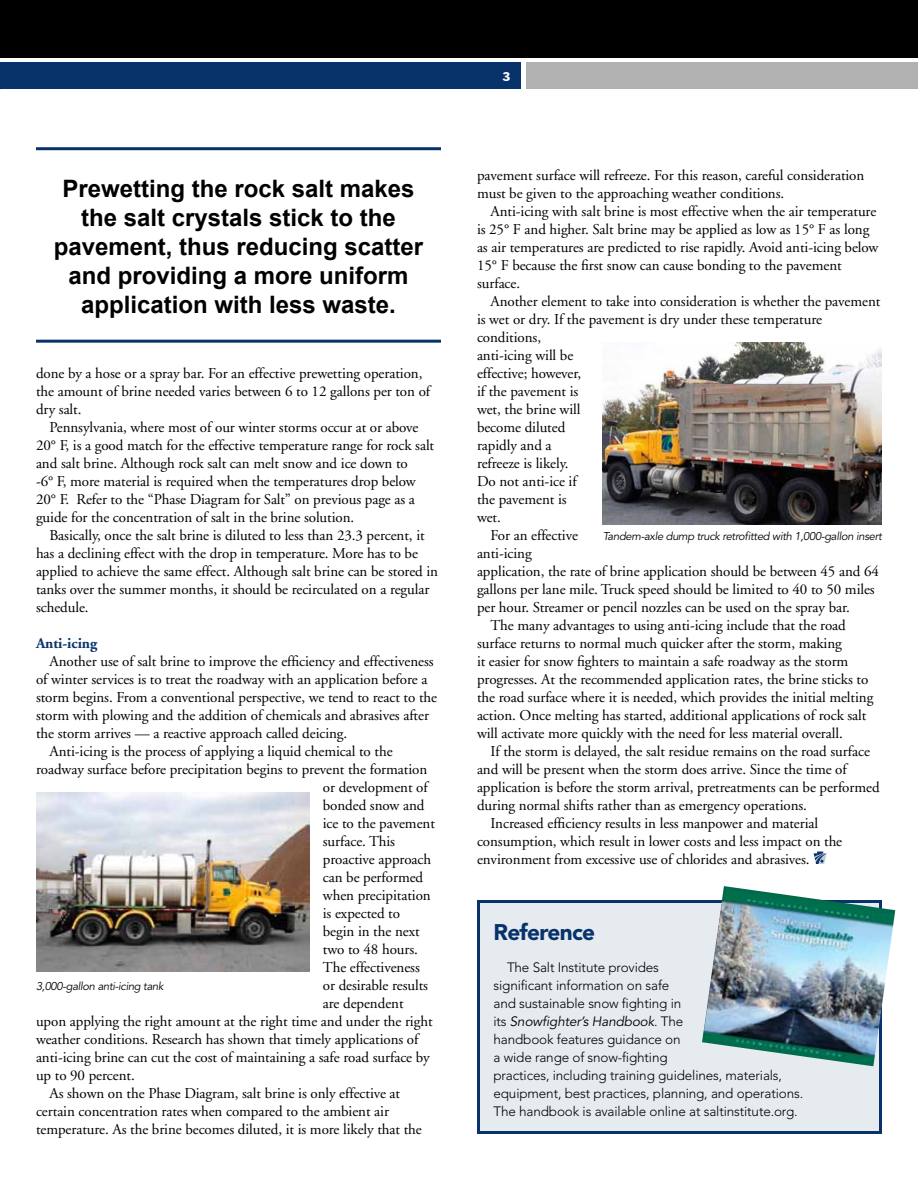
<style>
.page{position:relative;width:918px;height:1188px;background:#fff}
.page>*{position:absolute;margin:0;border:0;box-sizing:border-box;transform-origin:0 0}
.t1{font:700 24px/28.8px "Arial";color:#000;text-align:center}
.t2{font:900 22.5px "Avenir";letter-spacing:-.03em;color:#08336a}
.t3{font:15px/18px "Adobe Garamond";letter-spacing:-.005em;color:#000}
.t4{font:700 15px "Adobe Garamond";letter-spacing:-.005em;color:#08336a}
.t5{font:300 13.5px/18px "Avenir";letter-spacing:-.01em;color:#000}
.t6{font:13.5px "Franklin Gothic EF";color:#fff}
.t7{font:italic 11.25px "Avenir";letter-spacing:-.03em;color:#000}
.s1{font-weight:400;font-style:italic}
</style>
<div class="page">
<div style="left:0;top:0;width:918px;height:58px;background:#000"></div>
<div style="left:0;top:62px;width:520px;height:27px;background:#08336a"></div>
<div style="left:526px;top:62px;width:392px;height:27px;background:#b1b1b2"></div>
<img style="left:603px;top:342px;width:279px;height:182px">
<img style="left:36px;top:792px;width:273px;height:180px">
<div style="left:478px;top:902px;width:402px;height:230px;background:#e6ebf0"></div>
<div style="left:477px;top:900px;width:405px;height:234px;border:3px solid #08336a"></div>
<hr style="left:36px;top:147px;width:405px;height:3px;background:#08336a">
<hr style="left:36px;top:340px;width:405px;height:3px;background:#08336a">
<svg style="left:814px;top:852px;width:13px;height:12px"></svg>
<img style="left:702px;top:886px;width:193px;height:180px">
<h1 class="t1" style="left:54px;top:175px;width:371px">Prewetting the rock salt makes the salt crystals stick to the pavement, thus reducing scatter and providing a more uniform application with less waste.</h1>
<p class="t3" style="left:36px;top:365px;width:396px">done by a hose or a spray bar. For an effective prewetting operation, the amount of brine needed varies between 6 to 12 gallons per ton of dry salt.</p>
<p class="t3" style="left:36px;top:419px;width:400px;text-indent:14px">Pennsylvania, where most of our winter storms occur at or above 20° F, is a good match for the effective temperature range for rock salt and salt brine. Although rock salt can melt snow and ice down to<br>-6° F, more material is required when the temperatures drop below 20° F. Refer to the “Phase Diagram for Salt” on previous page as a guide for the concentration of salt in the brine solution.</p>
<p class="t3" style="left:36px;top:527px;width:404px;text-indent:14px">Basically, once the salt brine is diluted to less than 23.3 percent, it has a declining effect with the drop in temperature. More has to be applied to achieve the same effect. Although salt brine can be stored in tanks over the summer months, it should be recirculated on a regular schedule.</p>
<p class="t4" style="left:36px;top:635px;width:63px">Anti-icing</p>
<p class="t3" style="left:50px;top:653px;width:386px">Another use of salt brine to improve the efficiency and effectiveness</p>
<p class="t3" style="left:36px;top:671px;width:393px">of winter services is to treat the roadway with an application before a</p>
<p class="t3" style="left:36px;top:689px;width:403px">storm begins. From a conventional perspective, we tend to react to the</p>
<p class="t3" style="left:36px;top:707px;width:395px">storm with plowing and the addition of chemicals and abrasives after</p>
<p class="t3" style="left:36px;top:725px;width:313px">the storm arrives — a reactive approach called deicing.</p>
<p class="t3" style="left:50px;top:743px;width:345px">Anti-icing is the process of applying a liquid chemical to the</p>
<p class="t3" style="left:36px;top:761px;width:393px">roadway surface before precipitation begins to prevent the formation</p>
<p class="t3" style="left:323px;top:779px;width:106px">or development of</p>
<p class="t3" style="left:323px;top:797px;width:103px">bonded snow and</p>
<p class="t3" style="left:323px;top:815px;width:114px">ice to the pavement</p>
<p class="t3" style="left:323px;top:833px;width:74px">surface. This</p>
<p class="t3" style="left:323px;top:851px;width:110px">proactive approach</p>
<p class="t3" style="left:323px;top:869px;width:102px">can be performed</p>
<p class="t3" style="left:323px;top:887px;width:109px">when precipitation</p>
<p class="t3" style="left:323px;top:905px;width:79px">is expected to</p>
<p class="t3" style="left:323px;top:923px;width:98px">begin in the next</p>
<p class="t3" style="left:323px;top:941px;width:97px">two to 48 hours.</p>
<p class="t3" style="left:323px;top:959px;width:98px">The effectiveness</p>
<p class="t3" style="left:323px;top:977px;width:107px">or desirable results</p>
<p class="t3" style="left:323px;top:995px;width:82px">are dependent</p>
<p class="t3" style="left:36px;top:1013px;width:398px">upon applying the right amount at the right time and under the right</p>
<p class="t3" style="left:36px;top:1031px;width:384px">weather conditions. Research has shown that timely applications of</p>
<p class="t3" style="left:36px;top:1049px;width:395px">anti-icing brine can cut the cost of maintaining a safe road surface by</p>
<p class="t3" style="left:36px;top:1067px;width:100px">up to 90 percent.</p>
<p class="t3" style="left:50px;top:1085px;width:352px">As shown on the Phase Diagram, salt brine is only effective at</p>
<p class="t3" style="left:36px;top:1103px;width:354px">certain concentration rates when compared to the ambient air</p>
<p class="t3" style="left:36px;top:1121px;width:387px">temperature. As the brine becomes diluted, it is more likely that the</p>
<p class="t7" style="left:36px;top:980px;width:129px">3,000-gallon anti-icing tank</p>
<p class="t6" style="left:503px;top:68px;width:10px">3</p>
<p class="t3" style="left:477px;top:167px;width:389px">pavement surface will refreeze. For this reason, careful consideration must be given to the approaching weather conditions.</p>
<p class="t3" style="left:477px;top:203px;width:403px;text-indent:14px">Anti-icing with salt brine is most effective when the air temperature is 25° F and higher. Salt brine may be applied as low as 15° F as long as air temperatures are predicted to rise rapidly. Avoid anti-icing below 15° F because the first snow can cause bonding to the pavement surface.</p>
<p class="t3" style="left:490px;top:293px;width:391px">Another element to take into consideration is whether the pavement</p>
<p class="t3" style="left:477px;top:311px;width:347px">is wet or dry. If the pavement is dry under these temperature</p>
<p class="t3" style="left:477px;top:329px;width:66px">conditions,</p>
<p class="t3" style="left:477px;top:347px;width:98px">anti-icing will be</p>
<p class="t3" style="left:477px;top:365px;width:106px">effective; however,</p>
<p class="t3" style="left:477px;top:383px;width:103px">if the pavement is</p>
<p class="t3" style="left:477px;top:401px;width:105px">wet, the brine will</p>
<p class="t3" style="left:477px;top:419px;width:90px">become diluted</p>
<p class="t3" style="left:477px;top:437px;width:76px">rapidly and a</p>
<p class="t3" style="left:477px;top:455px;width:93px">refreeze is likely.</p>
<p class="t3" style="left:477px;top:473px;width:101px">Do not anti-ice if</p>
<p class="t3" style="left:477px;top:491px;width:91px">the pavement is</p>
<p class="t3" style="left:477px;top:509px;width:25px">wet.</p>
<p class="t3" style="left:490px;top:527px;width:89px">For an effective</p>
<p class="t3" style="left:477px;top:545px;width:56px">anti-icing</p>
<p class="t3" style="left:477px;top:563px;width:404px">application, the rate of brine application should be between 45 and 64</p>
<p class="t3" style="left:477px;top:581px;width:399px">gallons per lane mile. Truck speed should be limited to 40 to 50 miles</p>
<p class="t3" style="left:477px;top:599px;width:374px">per hour. Streamer or pencil nozzles can be used on the spray bar.</p>
<p class="t3" style="left:490px;top:617px;width:357px">The many advantages to using anti-icing include that the road</p>
<p class="t3" style="left:477px;top:635px;width:366px">surface returns to normal much quicker after the storm, making</p>
<p class="t3" style="left:477px;top:653px;width:373px">it easier for snow fighters to maintain a safe roadway as the storm</p>
<p class="t3" style="left:477px;top:671px;width:393px">progresses. At the recommended application rates, the brine sticks to</p>
<p class="t3" style="left:477px;top:689px;width:398px">the road surface where it is needed, which provides the initial melting</p>
<p class="t3" style="left:477px;top:707px;width:391px">action. Once melting has started, additional applications of rock salt</p>
<p class="t3" style="left:477px;top:725px;width:367px">will activate more quickly with the need for less material overall.</p>
<p class="t3" style="left:490px;top:743px;width:381px">If the storm is delayed, the salt residue remains on the road surface</p>
<p class="t3" style="left:477px;top:761px;width:371px">and will be present when the storm does arrive. Since the time of</p>
<p class="t3" style="left:477px;top:779px;width:404px">application is before the storm arrival, pretreatments can be performed</p>
<p class="t3" style="left:477px;top:797px;width:332px">during normal shifts rather than as emergency operations.</p>
<p class="t3" style="left:490px;top:815px;width:329px">Increased efficiency results in less manpower and material</p>
<p class="t3" style="left:477px;top:833px;width:367px">consumption, which result in lower costs and less impact on the</p>
<p class="t3" style="left:477px;top:851px;width:334px">environment from excessive use of chlorides and abrasives.</p>
<p class="t7" style="left:603px;top:530px;width:281px">Tandem-axle dump truck retrofitted with 1,000-gallon insert</p>
<h2 class="t2" style="left:494px;top:919px;width:103px">Reference</h2>
<p class="t5" style="left:494px;top:958px;width:311px;text-indent:14px">The Salt Institute provides<br>significant information on safe<br>and sustainable snow fighting in<br>its <span class="s1">Snowfighter’s Handbook</span>. The<br>handbook features guidance on<br>a wide range of snow-fighting<br>practices, including training guidelines, materials, equipment, best practices, planning, and operations.<br>The handbook is available online at saltinstitute.org.</p>
</div>
